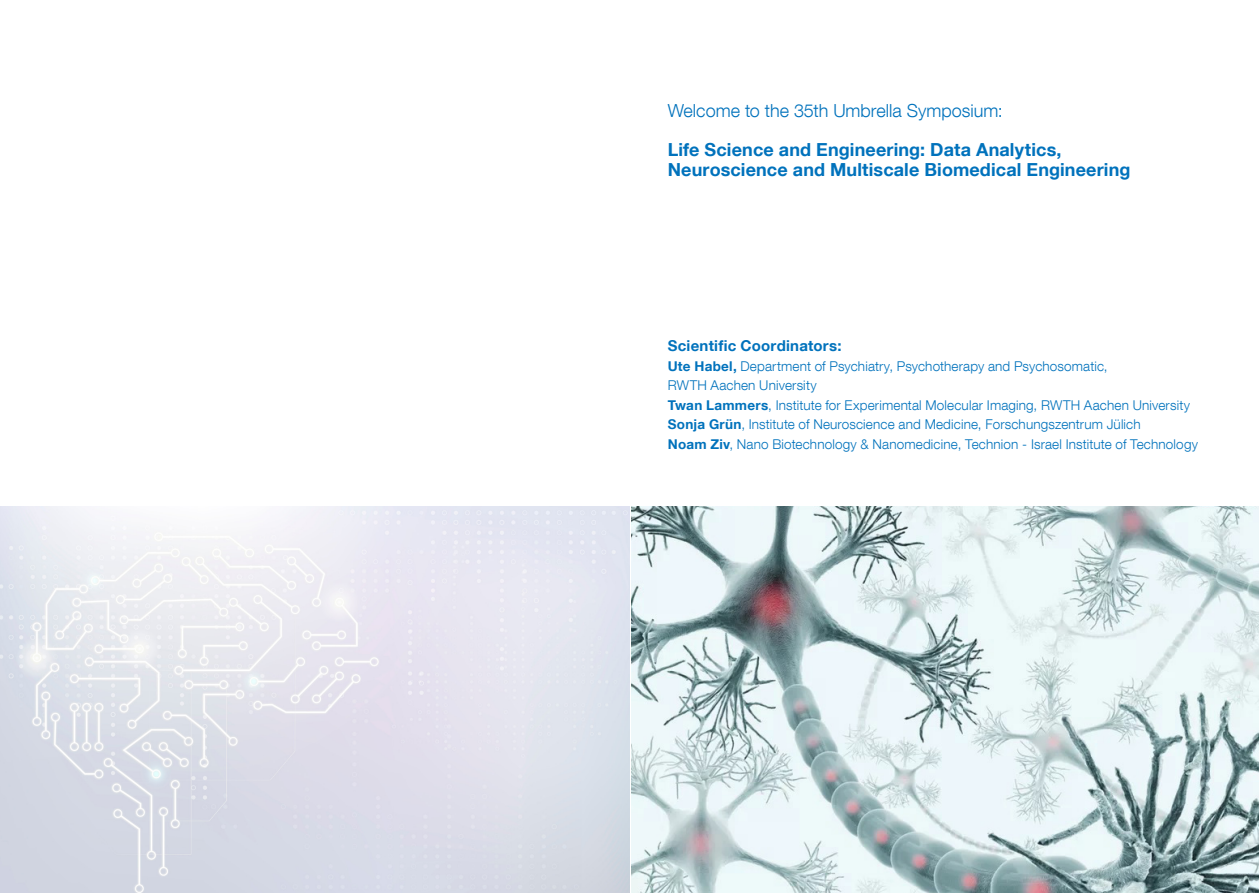
<style>
.page{position:relative;width:1259px;height:893px;background:#fff}
.page>*{position:absolute;margin:0;border:0;box-sizing:border-box;transform-origin:0 0}
.t1{font:700 18px "Helvetica Neue LT Com";letter-spacing:.01em;color:#0072bc}
.t2{font:300 18px "Helvetica Neue LT Com";color:#0072bc}
.t3{font:700 15px "Helvetica Neue LT Com";letter-spacing:.015em;color:#0072bc}
.t4{font:300 13.5px "Helvetica Neue LT Com";letter-spacing:.01em;color:#0072bc}
.s1{font-weight:700}
</style>
<div class="page">
<img style="left:631px;top:506px;width:628px;height:387px">
<img style="left:0;top:506px;width:629px;height:387px">
<p class="t2" style="left:668px;top:100px;width:336px">Welcome to the 35th Umbrella Symposium:</p>
<p class="t1" style="left:668px;top:138px;width:395px">Life Science and Engineering: Data Analytics,</p>
<p class="t1" style="left:668px;top:158px;width:464px">Neuroscience and Multiscale Biomedical Engineering</p>
<p class="t3" style="left:668px;top:336px;width:175px">Scientific Coordinators:</p>
<p class="t4" style="left:668px;top:357px;width:441px"><span class="s1">Ute Habel,</span> Department of Psychiatry, Psychotherapy and Psychosomatic,</p>
<p class="t4" style="left:668px;top:377px;width:150px">RWTH Aachen University</p>
<p class="t4" style="left:668px;top:396px;width:524px"><span class="s1">Twan Lammers</span>, Institute for Experimental Molecular Imaging, RWTH Aachen University</p>
<p class="t4" style="left:668px;top:416px;width:474px"><span class="s1">Sonja Grün</span>, Institute of Neuroscience and Medicine, Forschungszentrum Jülich</p>
<p class="t4" style="left:668px;top:435px;width:532px"><span class="s1">Noam Ziv</span>, Nano Biotechnology &amp; Nanomedicine, Technion - Israel Institute of Technology</p>
</div>
